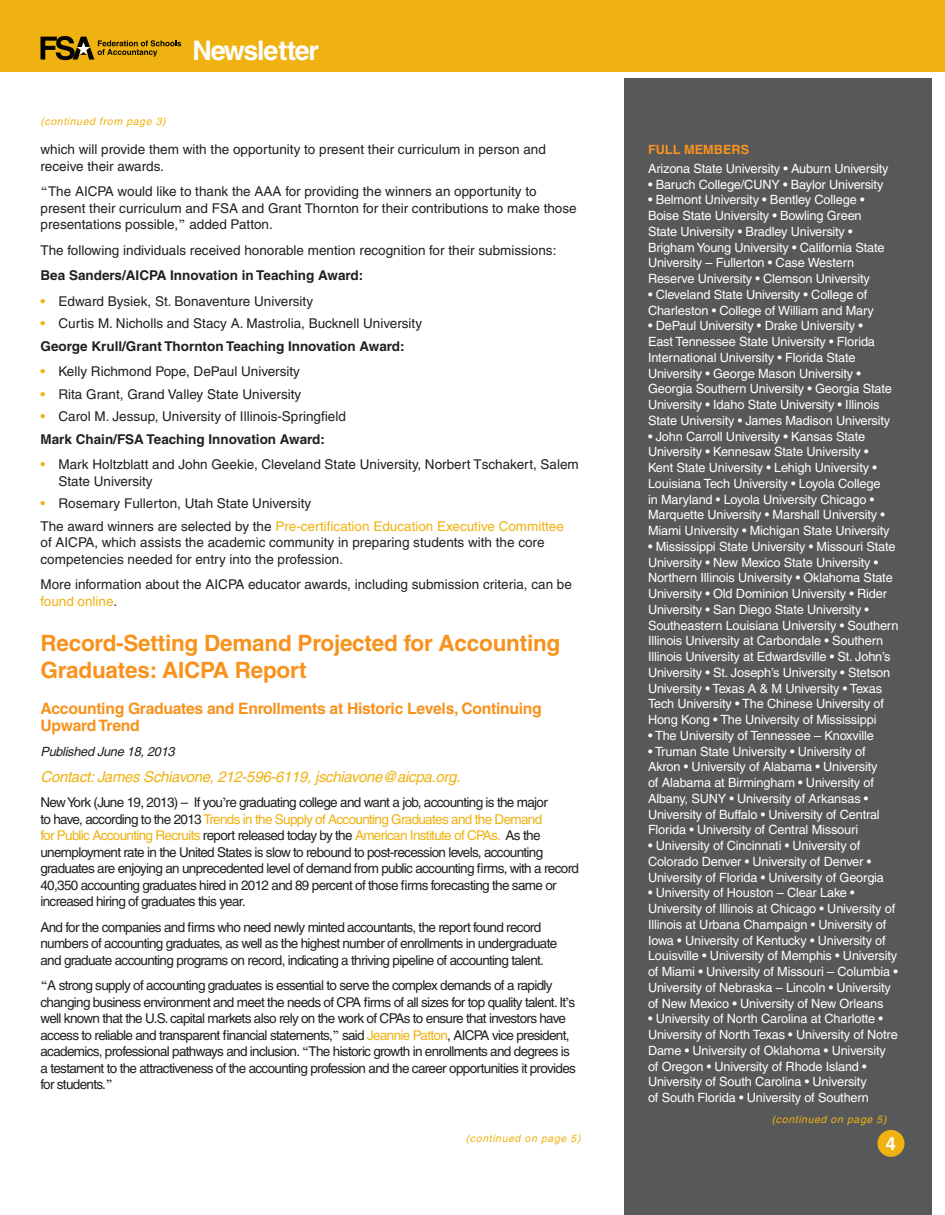
<style>
.page{position:relative;width:945px;height:1215px;background:#fff}
.page>*{position:absolute;margin:0;border:0;box-sizing:border-box;transform-origin:0 0}
.t1{font:700 27px "Helvetica";letter-spacing:-.05em;color:#fff}
.Multi-line_Heading_1{font:700 22.5px/27px "Helvetica";letter-spacing:-.01em;color:#f7931d}
.t2{font:700 18px "Helvetica";color:#fff}
.FSA_Sub-1{font:700 15.75px/16.5px "Helvetica";letter-spacing:-.02em;color:#f7931d}
.FSA-byline_body_text{font:italic 15px "Helvetica";letter-spacing:-.02em;color:#efb211}
.FSA_Body_Paragraph{font:13.5px/16.5px "Helvetica";letter-spacing:-.05em;color:#231f20}
.FSA_Body_Paragraph-2{font:13.5px/16.5px "Helvetica";color:#231f20}
.FSA_Body_Paragraph-3{font:700 13.5px "Helvetica";color:#231f20}
.FSA-MemListText{font:12.75px/15.8px "Helvetica";letter-spacing:-.01em;color:#fff}
.FSA_Body_Paragraph-4{font:italic 12.75px "Helvetica";letter-spacing:-.02em;color:#231f20}
.FSA-MemListHead{font:700 12.75px "Helvetica";color:#f7931d}
.FSA-SB_Continued_lin{font:italic 10.5px "Helvetica";letter-spacing:.06em;color:#efb211}
.FSA-Body_Continued_l{font:italic 10.5px "Helvetica";letter-spacing:.06em;color:#efb211}
.s1{font-family:"Sabon"}
.s2{color:#efb211}
</style>
<div class="page">
<div style="left:624px;top:78px;width:308px;height:1137px;background:#57585a"></div>
<div style="left:0;top:0;width:945px;height:72px;background:#efb211"></div>
<div style="left:877px;top:1130px;width:27px;height:27px;background:#efb211;border-radius:50%"></div>
<svg style="left:40px;top:36px;width:141px;height:24px"></svg>
<p class="FSA-Body_Continued_l" style="left:40px;top:115px;width:127px">(continued from page 3)</p>
<h1 class="t1" style="left:193px;top:34px;width:128px">Newsletter</h1>
<p class="FSA_Body_Paragraph-2" style="left:40px;top:141px;width:507px">which will provide them with the opportunity to present their curriculum in person and receive their awards.</p>
<p class="FSA_Body_Paragraph-2" style="left:40px;top:183px;width:538px"><span class="s1">“</span>The AICPA would like to thank the AAA for providing the winners an opportunity to present their curriculum and FSA and Grant Thornton for their contributions to make those presentations possible,<span class="s1">”</span> added Patton.</p>
<p class="FSA_Body_Paragraph-2" style="left:40px;top:242px;width:517px">The following individuals received honorable mention recognition for their submissions:</p>
<p class="FSA_Body_Paragraph-3" style="left:40px;top:267px;width:324px">Bea Sanders/AICPA Innovation in Teaching Award:</p>
<p class="FSA_Body_Paragraph-2" style="left:40px;top:293px;width:274px"><span class="s2">•</span> Edward Bysiek, St. Bonaventure University</p>
<p class="FSA_Body_Paragraph-2" style="left:40px;top:315px;width:383px"><span class="s2">•</span> Curtis M. Nicholls and Stacy A. Mastrolia, Bucknell University</p>
<p class="FSA_Body_Paragraph-3" style="left:40px;top:338px;width:366px">George Krull/Grant Thornton Teaching Innovation Award:</p>
<p class="FSA_Body_Paragraph-2" style="left:40px;top:363px;width:261px"><span class="s2">•</span> Kelly Richmond Pope, DePaul University</p>
<p class="FSA_Body_Paragraph-2" style="left:40px;top:386px;width:262px"><span class="s2">•</span> Rita Grant, Grand Valley State University</p>
<p class="FSA_Body_Paragraph-2" style="left:40px;top:408px;width:307px"><span class="s2">•</span> Carol M. Jessup, University of Illinois-Springfield</p>
<p class="FSA_Body_Paragraph-3" style="left:40px;top:431px;width:286px">Mark Chain/FSA Teaching Innovation Award:</p>
<p class="FSA_Body_Paragraph-2" style="left:58px;top:456px;width:522px;text-indent:-18px"><span class="s2">•</span> Mark Holtzblatt and John Geekie, Cleveland State University, Norbert Tschakert, Salem<br>State University</p>
<p class="FSA_Body_Paragraph-2" style="left:40px;top:495px;width:272px"><span class="s2">•</span> Rosemary Fullerton, Utah State University</p>
<p class="FSA_Body_Paragraph-2" style="left:40px;top:518px;width:525px">The award winners are selected by the <span class="s2">Pre-certification Education Executive Committee </span>of AICPA, which assists the academic community in preparing students with the core competencies needed for entry into the profession.</p>
<p class="FSA_Body_Paragraph-2" style="left:40px;top:576px;width:533px">More information about the AICPA educator awards, including submission criteria, can be <span class="s2">found online</span>.</p>
<p class="Multi-line_Heading_1" style="left:40px;top:629px;width:521px">Record-Setting Demand Projected for Accounting<br>Graduates: AICPA Report</p>
<p class="FSA_Sub-1" style="left:40px;top:700px;width:503px">Accounting Graduates and Enrollments at Historic Levels, Continuing<br>Upward Trend</p>
<p class="FSA_Body_Paragraph-4" style="left:40px;top:744px;width:136px">Published June 18, 2013</p>
<p class="FSA-byline_body_text" style="left:40px;top:768px;width:421px">Contact: James Schiavone, 212-596-6119, jschiavone@aicpa.org.</p>
<p class="FSA_Body_Paragraph" style="left:40px;top:794px;width:540px">New York (June 19, 2013) – If you<span class="s1">’</span>re graduating college and want a job, accounting is the major<br>to have, according to the 2013 <span class="s2">Trends in the Supply of Accounting Graduates and the Demand<br>for Public Accounting Recruits</span> report released today by the <span class="s2">American Institute of CPAs.</span> As the unemployment rate in the United States is slow to rebound to post-recession levels, accounting graduates are enjoying an unprecedented level of demand from public accounting firms, with a record 40,350 accounting graduates hired in 2012 and 89 percent of those firms forecasting the same or increased hiring of graduates this year.</p>
<p class="FSA_Body_Paragraph" style="left:40px;top:918px;width:518px">And for the companies and firms who need newly minted accountants, the report found record numbers of accounting graduates, as well as the highest number of enrollments in undergraduate and graduate accounting programs on record, indicating a thriving pipeline of accounting talent.</p>
<p class="FSA_Body_Paragraph" style="left:40px;top:977px;width:537px"><span class="s1">“</span>A strong supply of accounting graduates is essential to serve the complex demands of a rapidly changing business environment and meet the needs of CPA firms of all sizes for top quality talent. It<span class="s1">’</span>s well known that the U.S. capital markets also rely on the work of CPAs to ensure that investors have access to reliable and transparent financial statements,<span class="s1">”</span> said <span class="s2">Jeannie Patton</span>, AICPA vice president, academics, professional pathways and inclusion. <span class="s1">“</span>The historic growth in enrollments and degrees is a testament to the attractiveness of the accounting profession and the career opportunities it provides for students.<span class="s1">”</span></p>
<p class="FSA-SB_Continued_lin" style="left:466px;top:1132px;width:116px">(continued on page 5)</p>
<p class="FSA-MemListHead" style="left:648px;top:142px;width:103px">FULL MEMBERS</p>
<p class="FSA-MemListText" style="left:648px;top:160px;width:242px">Arizona State University • Auburn University</p>
<p class="FSA-MemListText" style="left:648px;top:176px;width:237px">• Baruch College/CUNY • Baylor University</p>
<p class="FSA-MemListText" style="left:648px;top:192px;width:238px">• Belmont University • Bentley College • Boise State University • Bowling Green State University • Bradley University • Brigham Young University • California State University – Fullerton • Case Western Reserve University • Clemson University</p>
<p class="FSA-MemListText" style="left:648px;top:286px;width:227px">• Cleveland State University • College of<br>Charleston • College of William and Mary</p>
<p class="FSA-MemListText" style="left:648px;top:318px;width:245px">• DePaul University • Drake University •<br>East Tennessee State University • Florida International University • Florida State University • George Mason University • Georgia Southern University • Georgia State University • Idaho State University • Illinois State University • James Madison University</p>
<p class="FSA-MemListText" style="left:648px;top:428px;width:243px">• John Carroll University • Kansas State University • Kennesaw State University • Kent State University • Lehigh University • Louisiana Tech University • Loyola College in Maryland • Loyola University Chicago • Marquette University • Marshall University • Miami University • Michigan State University</p>
<p class="FSA-MemListText" style="left:648px;top:538px;width:252px">• Mississippi State University • Missouri State University • New Mexico State University • Northern Illinois University • Oklahoma State University • Old Dominion University • Rider University • San Diego State University • Southeastern Louisiana University • Southern Illinois University at Carbondale • Southern Illinois University at Edwardsville • St. John’s University • St. Joseph’s University • Stetson University • Texas A &amp; M University • Texas Tech University • The Chinese University of Hong Kong • The University of Mississippi</p>
<p class="FSA-MemListText" style="left:648px;top:727px;width:227px">• The University of Tennessee – Knoxville</p>
<p class="FSA-MemListText" style="left:648px;top:743px;width:233px">• Truman State University • University of Akron • University of Alabama • University of Alabama at Birmingham • University of Albany, SUNY • University of Arkansas • University of Buffalo • University of Central Florida • University of Central Missouri</p>
<p class="FSA-MemListText" style="left:648px;top:838px;width:238px">• University of Cincinnati • University of<br>Colorado Denver • University of Denver •<br>University of Florida • University of Georgia</p>
<p class="FSA-MemListText" style="left:648px;top:885px;width:251px">• University of Houston – Clear Lake • University of Illinois at Chicago • University of Illinois at Urbana Champaign • University of Iowa • University of Kentucky • University of Louisville • University of Memphis • University of Miami • University of Missouri – Columbia • University of Nebraska – Lincoln • University of New Mexico • University of New Orleans</p>
<p class="FSA-MemListText" style="left:648px;top:1011px;width:251px">• University of North Carolina at Charlotte • University of North Texas • University of Notre Dame • University of Oklahoma • University of Oregon • University of Rhode Island • University of South Carolina • University<br>of South Florida • University of Southern</p>
<p class="FSA-SB_Continued_lin" style="left:772px;top:1113px;width:116px">(continued on page 5)</p>
<h3 class="t2" style="left:886px;top:1133px;width:12px">4</h3>
</div>
